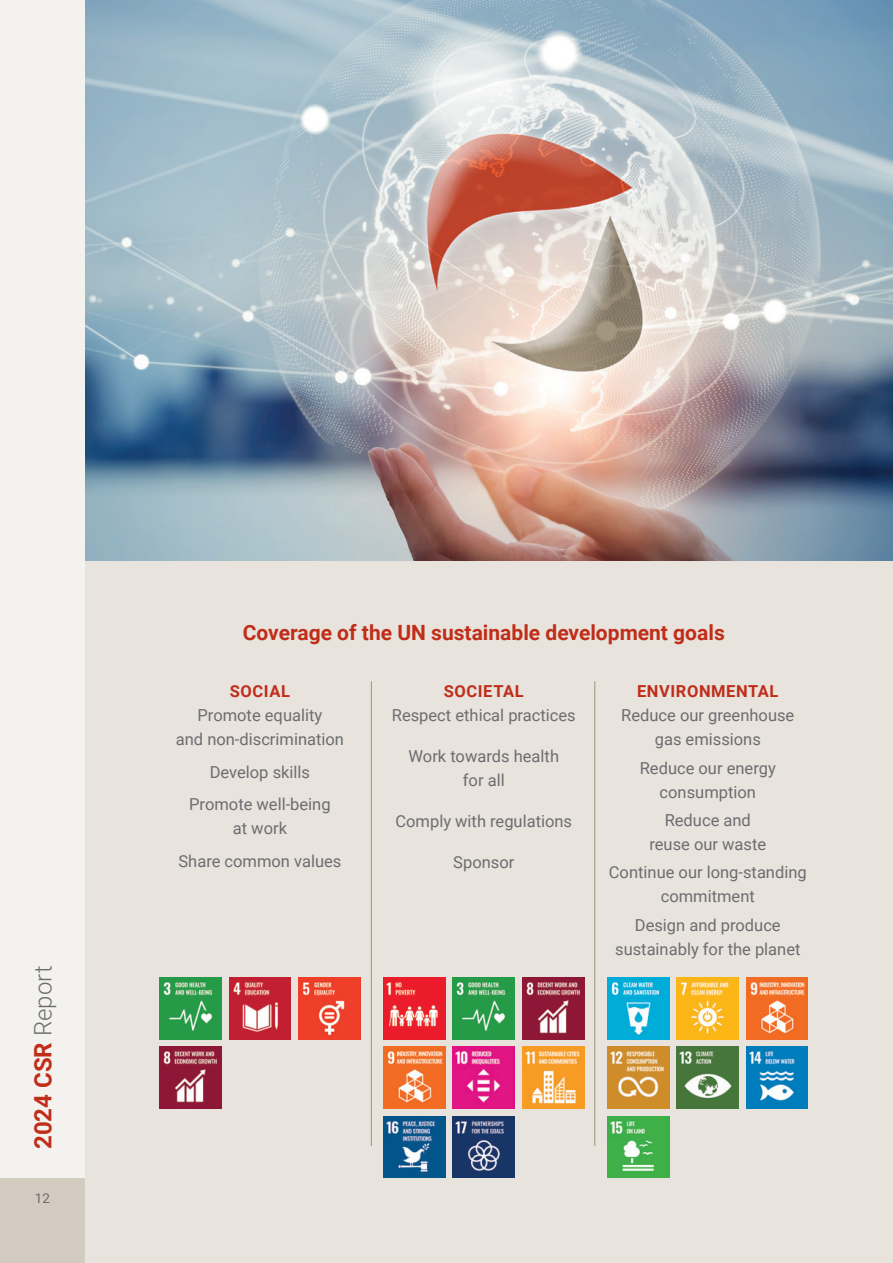
<style>
.page{position:relative;width:893px;height:1263px;background:#fff}
.page>*{position:absolute;margin:0;border:0;box-sizing:border-box;transform-origin:0 0}
.t1{font:700 24px "Roboto";color:#c02d19}
.t2{font:700 21px "Roboto";color:#c02d19}
.t3{font:16.5px/24px "Roboto";color:#6c6d70;text-align:center}
.t4{font:700 16.5px "Roboto";letter-spacing:.035em;color:#c02d19}
.t5{font:13.5px "Roboto";color:#6c6d70}
.s1{font-weight:300;color:#6c6d70}
</style>
<div class="page">
<div style="left:0;top:0;width:85px;height:1263px;background:#f4f2ef"></div>
<div style="left:0;top:1178px;width:85px;height:85px;background:#d4cbc0"></div>
<div style="left:85px;top:536px;width:808px;height:727px;background:#e8e3dd"></div>
<img style="left:160px;top:977px;width:61px;height:62px">
<img style="left:229px;top:977px;width:62px;height:62px">
<img style="left:298px;top:977px;width:62px;height:62px">
<img style="left:160px;top:1047px;width:61px;height:61px">
<img style="left:607px;top:977px;width:62px;height:62px">
<img style="left:677px;top:977px;width:61px;height:62px">
<img style="left:746px;top:977px;width:62px;height:62px">
<img style="left:607px;top:1047px;width:62px;height:61px">
<img style="left:677px;top:1047px;width:61px;height:61px">
<img style="left:746px;top:1047px;width:62px;height:61px">
<img style="left:607px;top:1116px;width:62px;height:62px">
<img style="left:384px;top:977px;width:61px;height:62px">
<img style="left:453px;top:977px;width:62px;height:62px">
<img style="left:522px;top:977px;width:62px;height:62px">
<img style="left:384px;top:1047px;width:61px;height:61px">
<img style="left:453px;top:1047px;width:62px;height:61px">
<img style="left:522px;top:1047px;width:62px;height:61px">
<img style="left:384px;top:1116px;width:61px;height:62px">
<img style="left:453px;top:1116px;width:62px;height:62px">
<hr style="left:371px;top:681px;width:1px;height:465px;background:#a0907e">
<hr style="left:594px;top:681px;width:1px;height:465px;background:#a0907e">
<img style="left:85px;top:0;width:808px;height:561px">
<h1 class="t1" style="left:26px;top:1149px;width:185px;rotate:-90deg">2024 CSR <span class="s1">Report</span></h1>
<p class="t5" style="left:35px;top:1188px;width:17px">12</p>
<p class="t2" style="left:243px;top:618px;width:483px">Coverage of the UN sustainable development goals</p>
<p class="t4" style="left:230px;top:680px;width:62px">SOCIAL</p>
<p class="t3" style="left:176px;top:703px;width:170px">Promote equality<br>and non-discrimination</p>
<p class="t3" style="left:189px;top:755px;width:143px;line-height:32.5px">Develop skills<br>Promote well-being</p>
<p class="t3" style="left:178px;top:812px;width:164px;line-height:32.5px">at work<br>Share common values</p>
<p class="t4" style="left:444px;top:680px;width:81px">SOCIETAL</p>
<p class="t3" style="left:392px;top:703px;width:185px">Respect ethical practices</p>
<p class="t3" style="left:409px;top:744px;width:152px">Work towards health for all</p>
<p class="t3" style="left:395px;top:809px;width:178px">Comply with regulations</p>
<p class="t3" style="left:453px;top:850px;width:63px">Sponsor</p>
<p class="t4" style="left:637px;top:680px;width:143px">ENVIRONMENTAL</p>
<p class="t3" style="left:621px;top:703px;width:175px">Reduce our greenhouse gas emissions</p>
<p class="t3" style="left:640px;top:755px;width:138px">Reduce our energy consumption</p>
<p class="t3" style="left:649px;top:807px;width:118px">Reduce and reuse our waste</p>
<p class="t3" style="left:609px;top:860px;width:199px">Continue our long-standing commitment</p>
<p class="t3" style="left:615px;top:912px;width:187px">Design and produce sustainably for the planet</p>
</div>
